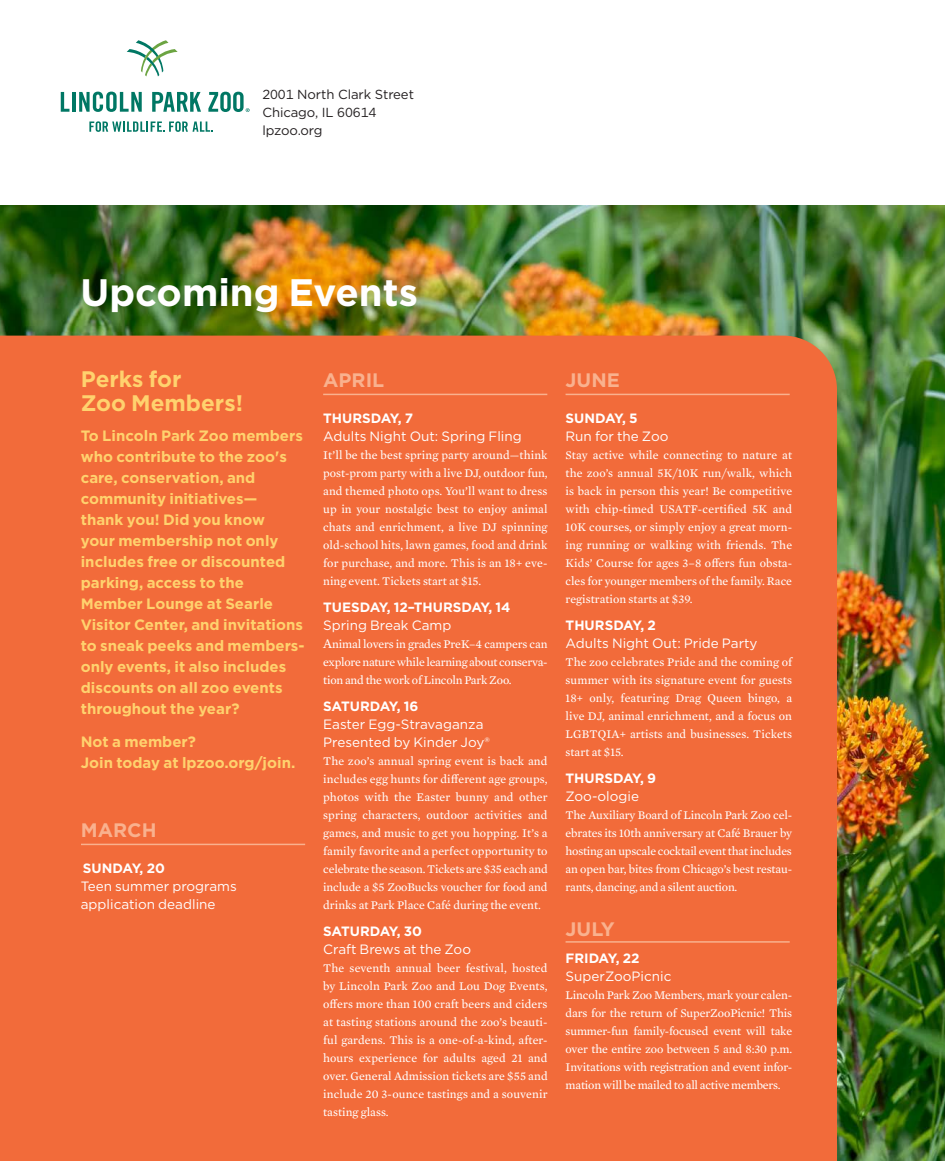
<style>
.page{position:relative;width:945px;height:1161px;background:#fff}
.page>*{position:absolute;margin:0;border:0;box-sizing:border-box;transform-origin:0 0}
._25_5_Headline_Gotha{font:700 38.25px "Gotham";color:#fff}
._25_5_Headline_Gotha-2{font:700 22.5px/24px "Gotham";color:#ffd26e}
._25_5_Headline_Gotha-3{font:700 19.5px "Gotham";color:#f9b18e}
.Subhead_in_Text{font:700 19.5px "Gotham";color:#f9b18e}
.Subhead_in_Text-2{font:700 15px/21px "Gotham";color:#ffd26e}
._25_5_Headline_Gotha-4{font:700 15px/21px "Gotham";color:#ffd26e}
.Subhead_in_Text-3{font:13.5px/18px "Gotham";color:#fff}
.Subhead_in_Text-4{font:700 13.5px/18px "Gotham";color:#fff}
.Dept__Body_Copy_1st{font:700 13.5px "Gotham";color:#fff}
.t1{font:13.2px "Gotham";letter-spacing:-.005em;color:#231f20}
.Dept__Body_Copy_1st-2{font:12px/18px "Mercury Text G2";color:#fff;text-align:justify}
.s1{font-weight:400}
.s2{font-size:13.5px}
.s3{font-weight:700}
</style>
<div class="page">
<img style="left:0;top:206px;width:945px;height:955px">
<div style="left:0;top:336px;width:837px;height:825px;background:#f26b3a"></div>
<svg style="left:127px;top:40px;width:51px;height:36px"></svg>
<svg style="left:89px;top:121px;width:124px;height:11px"></svg>
<svg style="left:61px;top:92px;width:8px;height:20px"></svg>
<hr style="left:73px;top:92px;width:3px;height:20px;background:#007764">
<svg style="left:79px;top:92px;width:63px;height:20px"></svg>
<svg style="left:152px;top:92px;width:49px;height:20px"></svg>
<svg style="left:208px;top:92px;width:42px;height:20px"></svg>
<hr style="left:81px;top:844px;width:224px;height:1px;background:#f9b18e">
<hr style="left:323px;top:394px;width:224px;height:1px;background:#f9b18e">
<hr style="left:566px;top:394px;width:224px;height:1px;background:#f9b18e">
<hr style="left:566px;top:941px;width:224px;height:2px;background:#f9b18e">
<p class="t1" style="left:262px;top:86px;width:153px">2001 North Clark Street</p>
<p class="t1" style="left:262px;top:104px;width:116px">Chicago, IL 60614</p>
<p class="t1" style="left:262px;top:121px;width:62px">lpzoo.org</p>
<p class="_25_5_Headline_Gotha" style="left:80px;top:267px;width:339px">Upcoming Events</p>
<p class="_25_5_Headline_Gotha-2" style="left:81px;top:367px;width:164px">Perks for<br>Zoo Members!</p>
<p class="Subhead_in_Text-2" style="left:81px;top:425px;width:225px">To Lincoln Park Zoo members who contribute to the zoo's care, conservation, and community initiatives—<br>thank you! Did you know<br>your membership not only includes free or discounted parking, access to the<br>Member Lounge at Searle<br>Visitor Center, and invitations to sneak peeks and members&shy;only events, it also includes discounts on all zoo events throughout the year?</p>
<p class="_25_5_Headline_Gotha-4" style="left:81px;top:731px;width:216px">Not a member?<br>Join today at lpzoo.org/join.</p>
<p class="_25_5_Headline_Gotha-3" style="left:81px;top:817px;width:77px">MARCH</p>
<p class="Dept__Body_Copy_1st" style="left:83px;top:859px;width:84px">SUNDAY, 20</p>
<p class="Subhead_in_Text-3" style="left:81px;top:877px;width:158px">Teen summer programs application deadline</p>
<p class="_25_5_Headline_Gotha-3" style="left:323px;top:367px;width:63px">APRIL</p>
<p class="Subhead_in_Text-4" style="left:323px;top:409px;width:91px">THURSDAY, 7</p>
<p class="Subhead_in_Text-3" style="left:323px;top:427px;width:200px">Adults Night Out: Spring Fling</p>
<p class="Dept__Body_Copy_1st-2" style="left:323px;top:445px;width:226px">It’ll be the best spring party around—think post-prom party with a live DJ, outdoor fun, and themed photo ops. You’ll want to dress up in your nostalgic best to enjoy animal chats and enrichment, a live DJ spinning old-school hits, lawn games, food and drink for purchase, and more. This is an 18+ eve&shy;ning event. Tickets start at $15.</p>
<p class="Subhead_in_Text-4" style="left:323px;top:598px;width:189px">TUESDAY, 12–THURSDAY, 14<br><span class="s1">Spring Break Camp</span></p>
<p class="Dept__Body_Copy_1st-2" style="left:323px;top:634px;width:226px"><span class="s2">A</span>nimal lovers in grades PreK–4 campers can explore nature while learning about conserva&shy;tion and the work of Lincoln Park Zoo.</p>
<p class="Subhead_in_Text-4" style="left:323px;top:697px;width:97px">SATURDAY, 16</p>
<p class="Subhead_in_Text-3" style="left:323px;top:715px;width:168px">Easter Egg-Stravaganza<br>Presented by Kinder Joy®</p>
<p class="Dept__Body_Copy_1st-2" style="left:323px;top:751px;width:226px">The zoo’s annual spring event is back and includes egg hunts for different age groups, photos with the Easter bunny and other spring characters, outdoor activities and games, and music to get you hopping. It’s a family favorite and a perfect opportunity to celebrate the season. Tickets are $35 each and include a $5 ZooBucks voucher for food and drinks at Park Place Café during the event.</p>
<p class="Subhead_in_Text-4" style="left:323px;top:922px;width:100px">SATURDAY, 30</p>
<p class="Subhead_in_Text-3" style="left:323px;top:940px;width:149px">Craft Brews at the Zoo</p>
<p class="Dept__Body_Copy_1st-2" style="left:323px;top:958px;width:226px">The seventh annual beer festival, hosted by Lincoln Park Zoo and Lou Dog Events, offers more than 100 craft beers and ciders at tasting stations around the zoo’s beauti&shy;ful gardens. This is a one-of-a-kind, after&shy;hours experience for adults aged 21 and over. General Admission tickets are $55 and include 20 3-ounce tastings and a souvenir tasting glass.</p>
<p class="_25_5_Headline_Gotha-3" style="left:566px;top:367px;width:56px">JUNE</p>
<p class="Subhead_in_Text-3" style="left:566px;top:409px;width:104px"><span class="s3">SUNDAY, 5<br></span>Run for the Zoo</p>
<p class="Dept__Body_Copy_1st-2" style="left:566px;top:445px;width:228px">Stay active while connecting to nature at the zoo’s annual 5K/10K run/walk, which is back in person this year! Be competitive with chip-timed USATF-certified 5K and 10K courses, or simply enjoy a great morn&shy;ing running or walking with friends. The Kids’ Course for ages 3–8 offers fun obsta&shy;cles for younger members of the family. Race registration starts at $39.</p>
<p class="Dept__Body_Copy_1st" style="left:566px;top:616px;width:92px">THURSDAY, 2</p>
<p class="Subhead_in_Text-3" style="left:566px;top:634px;width:194px">Adults Night Out: Pride Party</p>
<p class="Dept__Body_Copy_1st-2" style="left:566px;top:652px;width:228px">The zoo celebrates Pride and the coming of summer with its signature event for guests 18+ only, featuring Drag Queen bingo, a live DJ, animal enrichment, and a focus on LGBTQIA+ artists and businesses. Tickets start at $15.</p>
<p class="Subhead_in_Text-4" style="left:566px;top:769px;width:92px">THURSDAY, 9</p>
<p class="Subhead_in_Text-3" style="left:566px;top:787px;width:75px">Zoo-ologie</p>
<p class="Dept__Body_Copy_1st-2" style="left:566px;top:805px;width:228px">The Auxiliary Board of Lincoln Park Zoo cel&shy;ebrates its 10th anniversary at Café Brauer by hosting an upscale cocktail event that includes an open bar, bites from Chicago’s best restau&shy;rants, dancing, and a silent auction.</p>
<p class="Subhead_in_Text" style="left:566px;top:916px;width:51px">JULY</p>
<p class="Subhead_in_Text-3" style="left:566px;top:949px;width:107px"><span class="s3">FRIDAY, 22<br></span>SuperZooPicnic</p>
<p class="Dept__Body_Copy_1st-2" style="left:566px;top:985px;width:228px">Lincoln Park Zoo Members, mark your calen&shy;dars for the return of SuperZooPicnic! This summer-fun family-focused event will take over the entire zoo between 5 and 8:30 p.m.<br>Invitations with registration and event infor&shy;mation will be mailed to all active members.</p>
</div>
